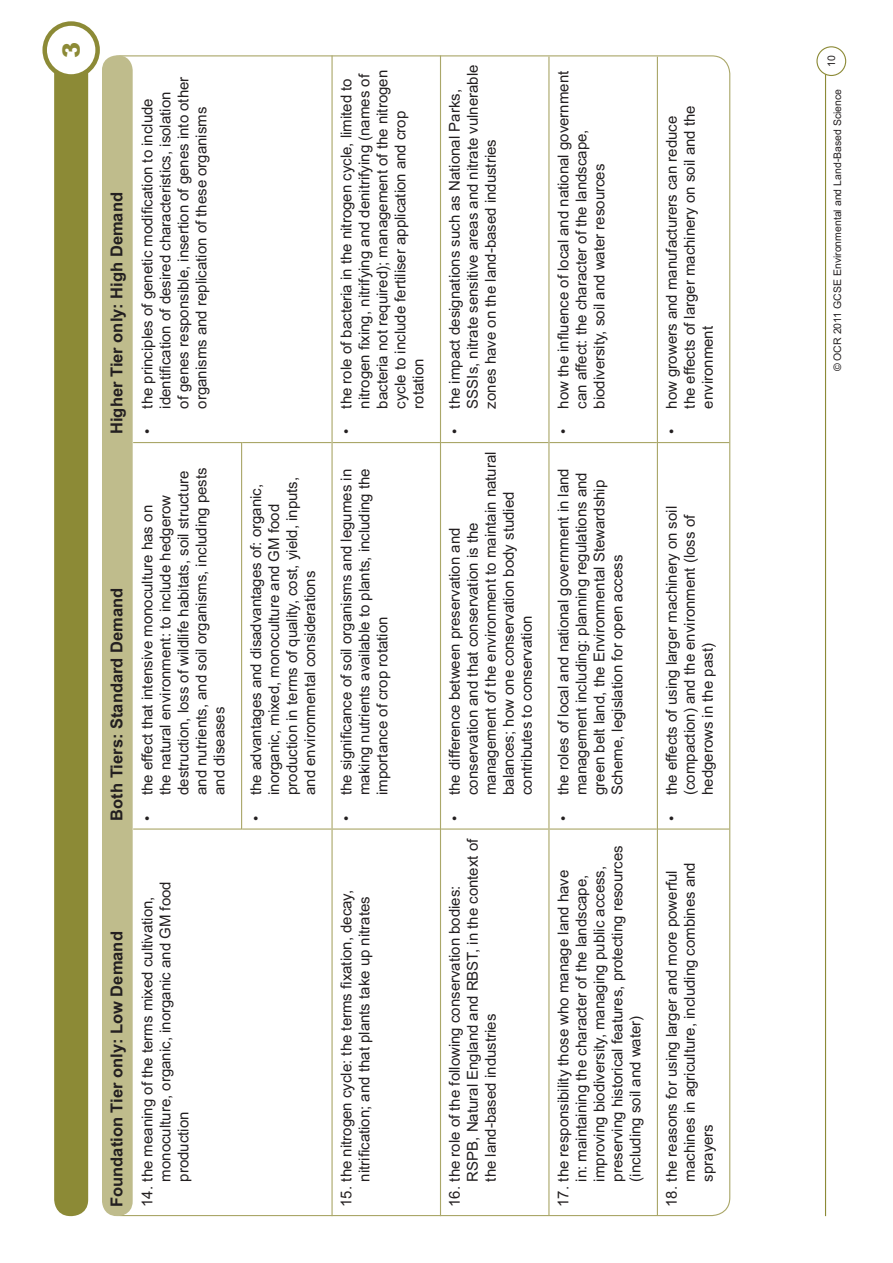
<style>
.page{position:relative;width:893px;height:1263px;background:#fff}
.page>*{position:absolute;margin:0;border:0;box-sizing:border-box;transform-origin:0 0}
.t1{font:900 24px "Arial";color:#8c8a36}
.t2{font:700 16.5px "Arial";color:#231f20}
.t3{font:15px/18px "Arial";color:#231f20}
.t4{font:10.5px "Arial";color:#231f20}
</style>
<div class="page">
<hr style="left:825px;top:59px;width:1px;height:1157px;background:#8c8a36">
<div style="left:54px;top:55px;width:34px;height:1161px;background:#8c8a36;border-radius:16px"></div>
<div style="left:45px;top:24px;width:53px;height:52px;background:#fff;border-radius:50%"></div>
<div style="left:42px;top:21px;width:58px;height:58px;border:4px solid #8c8a36;border-radius:50%"></div>
<div style="left:817px;top:47px;width:29px;height:28px;background:#fff;border-radius:50%"></div>
<div style="left:816px;top:46px;width:30px;height:30px;border:1px solid #8c8a36;border-radius:50%"></div>
<div style="left:102px;top:55px;width:31px;height:1161px;background:#bfbc8c;border-radius:15px"></div>
<hr style="left:333px;top:442px;width:107px;height:1px;background:#aaa769">
<hr style="left:441px;top:442px;width:107px;height:1px;background:#aaa769">
<hr style="left:549px;top:442px;width:108px;height:1px;background:#aaa769">
<hr style="left:658px;top:442px;width:71px;height:1px;background:#aaa769">
<hr style="left:133px;top:442px;width:108px;height:1px;background:#aaa769">
<hr style="left:242px;top:442px;width:89px;height:1px;background:#aaa769">
<hr style="left:333px;top:829px;width:107px;height:1px;background:#aaa769">
<hr style="left:441px;top:829px;width:107px;height:1px;background:#aaa769">
<hr style="left:549px;top:829px;width:108px;height:1px;background:#aaa769">
<hr style="left:133px;top:829px;width:108px;height:1px;background:#aaa769">
<hr style="left:548px;top:829px;width:1px;height:386px;background:#aaa769">
<hr style="left:242px;top:829px;width:89px;height:1px;background:#aaa769">
<hr style="left:548px;top:57px;width:1px;height:772px;background:#aaa769">
<hr style="left:657px;top:829px;width:1px;height:386px;background:#aaa769">
<hr style="left:658px;top:829px;width:71px;height:1px;background:#aaa769">
<hr style="left:657px;top:57px;width:1px;height:772px;background:#aaa769">
<hr style="left:241px;top:442px;width:1px;height:388px;background:#aaa769">
<hr style="left:331px;top:55px;width:2px;height:1161px;background:#aaa769">
<hr style="left:440px;top:55px;width:1px;height:1161px;background:#aaa769">
<h1 class="t1" style="left:63px;top:58px;width:18px;rotate:-90deg">3</h1>
<p class="t2" style="left:111px;top:434px;width:243px;rotate:-90deg">Higher Tier only: High Demand</p>
<p class="t2" style="left:111px;top:821px;width:234px;rotate:-90deg">Both Tiers: Standard Demand</p>
<p class="t3" style="left:140px;top:409px;width:334px;text-indent:-26px;rotate:-90deg">• the principles of genetic modi-cation to include identi-cation of desired characteristics, isolation of genes responsible, insertion of genes into other organisms and replication of these organisms</p>
<p class="t3" style="left:140px;top:795px;width:329px;text-indent:-26px;rotate:-90deg">• the effect that intensive monoculture has on<br>the natural environment: to include hedgerow destruction, loss of wildlife habitats, soil structure and nutrients, and soil organisms, including pests and diseases</p>
<p class="t2" style="left:111px;top:1207px;width:277px;rotate:-90deg">Foundation Tier only: Low Demand</p>
<p class="t3" style="left:140px;top:1182px;width:302px;text-indent:-26px;rotate:-90deg">14. the meaning of the terms mixed cultivation, monoculture, organic, inorganic and GM food production</p>
<p class="t3" style="left:248px;top:795px;width:320px;text-indent:-26px;rotate:-90deg">• the advantages and disadvantages of: organic, inorganic, mixed, monoculture and GM food production in terms of quality, cost, yield, inputs, and environmental considerations</p>
<p class="t3" style="left:339px;top:409px;width:340px;text-indent:-26px;rotate:-90deg">• the role of bacteria in the nitrogen cycle, limited to nitrogen -xing, nitrifying and denitrifying (names of bacteria not required); management of the nitrogen cycle to include fertiliser application and crop rotation</p>
<p class="t3" style="left:339px;top:795px;width:328px;text-align:justify;text-indent:-26px;rotate:-90deg">• the signi-cance of soil organisms and legumes in making nutrients available to plants, including the importance of crop rotation</p>
<p class="t3" style="left:339px;top:1182px;width:293px;text-indent:-26px;rotate:-90deg">15. the nitrogen cycle: the terms -xation, decay, nitri-cation; and that plants take up nitrates</p>
<p class="t3" style="left:447px;top:409px;width:345px;text-indent:-26px;rotate:-90deg">• the impact designations such as National Parks,<br>SSSIs, nitrate sensitive areas and nitrate vulnerable zones have on the land-based industries</p>
<p class="t3" style="left:447px;top:795px;width:345px;text-indent:-26px;rotate:-90deg">• the difference between preservation and conservation and that conservation is the management of the environment to maintain natural balances; how one conservation body studied contributes to conservation</p>
<p class="t3" style="left:447px;top:1182px;width:344px;text-indent:-26px;rotate:-90deg">16. the role of the following conservation bodies:<br>RSPB, Natural England and RBST, in the context of the land-based industries</p>
<p class="t3" style="left:556px;top:409px;width:339px;text-indent:-26px;rotate:-90deg">• how the in uence of local and national government can affect: the character of the landscape, biodiversity, soil and water resources</p>
<p class="t3" style="left:556px;top:795px;width:328px;text-indent:-26px;rotate:-90deg">• the roles of local and national government in land management including: planning regulations and green belt land, the Environmental Stewardship Scheme, legislation for open access</p>
<p class="t3" style="left:556px;top:1182px;width:337px;text-indent:-26px;rotate:-90deg">17. the responsibility those who manage land have<br>in: maintaining the character of the landscape, improving biodiversity, managing public access, preserving historical features, protecting resources (including soil and water)</p>
<p class="t3" style="left:664px;top:409px;width:305px;text-indent:-26px;rotate:-90deg">• how growers and manufacturers can reduce the effects of larger machinery on soil and the environment</p>
<p class="t3" style="left:664px;top:795px;width:291px;text-indent:-26px;rotate:-90deg">• the effects of using larger machinery on soil (compaction) and the environment (loss of hedgerows in the past)</p>
<p class="t3" style="left:664px;top:1182px;width:321px;text-indent:-26px;rotate:-90deg">18. the reasons for using larger and more powerful machines in agriculture, including combines and sprayers</p>
<p class="t4" style="left:828px;top:67px;width:13px;rotate:-90deg">10</p>
<p class="t4" style="left:833px;top:371px;width:284px;rotate:-90deg">© OCR 2011 GCSE Environmental and Land-Based Science</p>
</div>
